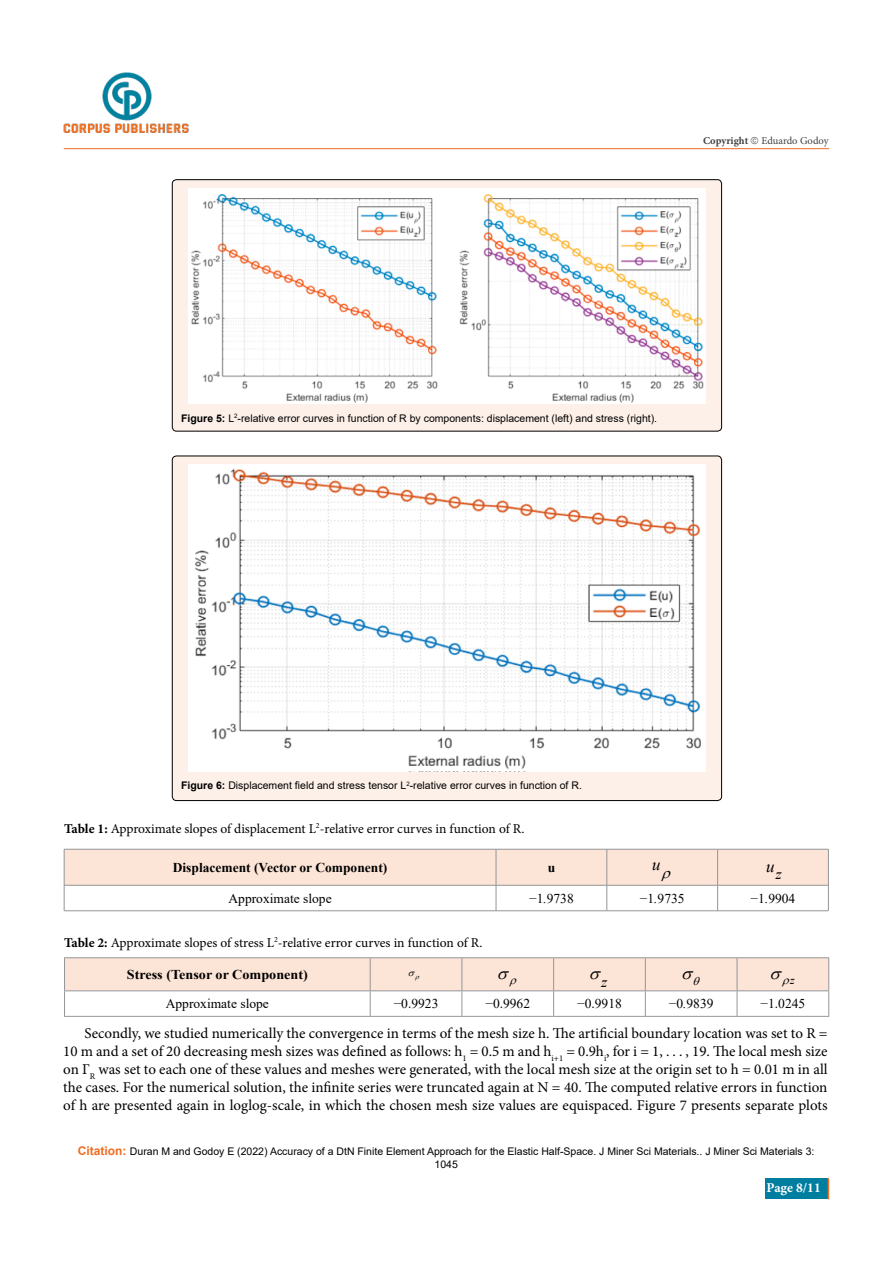
<style>
.page{position:relative;width:893px;height:1263px;background:#fff}
.page>*{position:absolute;margin:0;border:0;box-sizing:border-box;transform-origin:0 0}
.t1{font:italic 16.95px "Times New Roman";color:#000}
.t2{font:italic 15.3px "Times New Roman";color:#000}
.t3{font:15px/18px "Minion Pro";color:#000;text-align:justify}
.t4{font:13.5px "Minion Pro";letter-spacing:-.005em;color:#000}
.t5{font:13.5px "Times New Roman";color:#000}
.t6{font:700 13.5px "Times New Roman";color:#000}
.t7{font:700 13.5px "Times New Roman";color:#000;scale:1.05 1}
.t8{font:700 13.5px "Minion Pro";color:#fff}
.t9{font:italic 11.7px "Times New Roman";color:#000}
.t10{font:10.5px/12.6px "Arial";color:#000;text-align:center}
.t11{font:10.5px "Minion Pro";color:#414042}
.t12{font:700 10.5px "Minion Pro";color:#414042}
.s1{font-weight:700}
.s2{font-style:italic}
.s3{font-weight:700;font-size:12px;color:#f06d22}
</style>
<div class="page">
<hr style="left:64px;top:148px;width:765px;height:1px;background:#f06d22">
<div style="left:765px;top:1178px;width:63px;height:21px;background:#007e9f"></div>
<svg style="left:828px;top:1178px;width:1px;height:21px"></svg>
<img style="left:64px;top:73px;width:125px;height:60px">
<div style="left:172px;top:180px;width:550px;height:251px;background:#fdf0e9;border-radius:4px"></div>
<img style="left:188px;top:189px;width:518px;height:215px">
<div style="left:172px;top:179px;width:550px;height:252px;border:1px solid #000;border-radius:4px"></div>
<div style="left:172px;top:456px;width:550px;height:344px;background:#fdf0e9;border-radius:4px"></div>
<img style="left:188px;top:465px;width:518px;height:306px">
<hr style="left:64px;top:957px;width:306px;height:1px;background:#939598">
<hr style="left:370px;top:957px;width:92px;height:1px;background:#939598">
<hr style="left:462px;top:957px;width:92px;height:1px;background:#939598">
<hr style="left:554px;top:957px;width:91px;height:1px;background:#939598">
<hr style="left:645px;top:957px;width:92px;height:1px;background:#939598">
<hr style="left:737px;top:957px;width:92px;height:1px;background:#939598">
<hr style="left:64px;top:1016px;width:306px;height:1px;background:#939598">
<hr style="left:370px;top:1016px;width:92px;height:1px;background:#939598">
<hr style="left:462px;top:1016px;width:92px;height:1px;background:#939598">
<hr style="left:554px;top:1016px;width:91px;height:1px;background:#939598">
<hr style="left:645px;top:1016px;width:92px;height:1px;background:#939598">
<hr style="left:737px;top:1016px;width:92px;height:1px;background:#939598">
<svg style="left:64px;top:849px;width:765px;height:62px"></svg>
<svg style="left:64px;top:958px;width:765px;height:58px"></svg>
<p class="t12" style="left:703px;top:133px;width:47px">Copyright</p>
<p class="t11" style="left:761px;top:133px;width:69px">Eduardo Godoy</p>
<p class="t10" style="left:181px;top:411px;width:478px"><span class="s1">Figure 5:</span> L<sup>2</sup>-relative error curves in function of R by components: displacement (left) and stress (right).</p>
<p class="t10" style="left:181px;top:779px;width:402px"><span class="s1">Figure 6:</span> Displacement field and stress tensor L<sup>2</sup>-relative error curves in function of R.</p>
<p class="t4" style="left:64px;top:819px;width:462px"><span class="s1">Table 1:</span> Approximate slopes of displacement L<sup>2</sup>-relative error curves in function of R.</p>
<p class="t6" style="left:173px;top:857px;width:216px">Displacement (Vector or Component)</p>
<p class="t6" style="left:548px;top:857px;width:9px">u</p>
<p class="t1" style="left:652px;top:852px;width:10px">u</p>
<p class="t1" style="left:766px;top:854px;width:10px">u</p>
<p class="t2" style="left:776px;top:864px;width:7px">z</p>
<p class="t5" style="left:229px;top:889px;width:105px">Approximate slope</p>
<p class="t5" style="left:529px;top:889px;width:46px">−1<span class="s2">.</span>9738</p>
<p class="t5" style="left:640px;top:889px;width:46px">−1<span class="s2">.</span>9735</p>
<p class="t5" style="left:751px;top:889px;width:46px">−1<span class="s2">.</span>9904</p>
<p class="t4" style="left:64px;top:933px;width:420px"><span class="s1">Table 2:</span> Approximate slopes of stress L<sup>2</sup>-relative error curves in function of R.</p>
<p class="t7" style="left:127px;top:965px;width:174px">Stress (Tensor or Component)</p>
<p class="t2" style="left:601px;top:971px;width:7px">z</p>
<p class="t9" style="left:790px;top:972px;width:6px">z</p>
<p class="t5" style="left:166px;top:994px;width:105px">Approximate slope</p>
<p class="t5" style="left:394px;top:994px;width:46px">−0.9923</p>
<p class="t5" style="left:485px;top:994px;width:46px">−0.9962</p>
<p class="t5" style="left:577px;top:994px;width:46px">−0.9918</p>
<p class="t5" style="left:669px;top:994px;width:46px">−0<span class="s2">.</span>9839</p>
<p class="t5" style="left:760px;top:994px;width:46px">−1.0245</p>
<p class="t3" style="left:63px;top:1025px;width:766px;text-indent:21px">Secondly, we studied numerically the convergence in terms of the mesh size h. The artificial boundary location was set to R = 10 m and a set of 20 decreasing mesh sizes was defined as follows: h<sub>1</sub> = 0.5 m and h<sub>i+1</sub> = 0.9h<sub>i</sub>, for i = 1, . . . , 19. The local mesh size on Γ<sub>R</sub> was set to each one of these values and meshes were generated, with the local mesh size at the origin set to h = 0.01 m in all the cases. For the numerical solution, the infinite series were truncated again at N = 40. The computed relative errors in function of h are presented again in loglog-scale, in which the chosen mesh size values are equispaced. Figure 7 presents separate plots</p>
<p class="t10" style="left:78px;top:1145px;width:738px"><span class="s3">Citation:</span> Duran M and Godoy E (2022) Accuracy of a DtN Finite Element Approach for the Elastic Half-Space. J Miner Sci Materials.. J Miner Sci Materials 3:<br>1045</p>
<p class="t8" style="left:767px;top:1178px;width:56px">Page 8/11</p>
</div>
